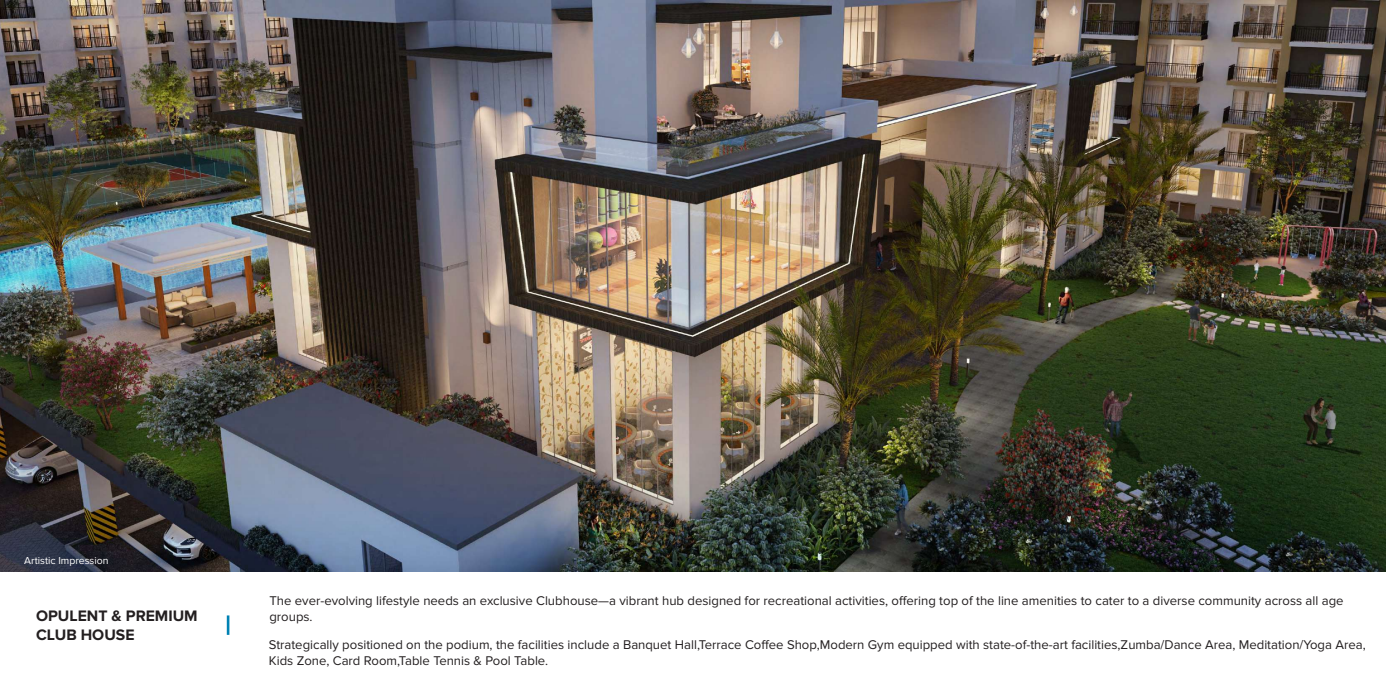
<style>
.page{position:relative;width:1386px;height:693px;background:#fff}
.page>*{position:absolute;margin:0;border:0;box-sizing:border-box;transform-origin:0 0}
.t1{font:700 15.75px "Proxima Nova";color:#231f20}
.t2{font:13.12px/16px "Proxima Nova";color:#231f20}
.t3{font:10.5px "Proxima Nova";color:#fff}
</style>
<div class="page">
<img style="left:0;top:0;width:1386px;height:571px">
<hr style="left:227px;top:615px;width:2px;height:20px;background:#0082b4">
<p class="t3" style="left:24px;top:555px;width:86px">Artistic Impression</p>
<p class="t2" style="left:269px;top:593px;width:1076px">The ever-evolving lifestyle needs an exclusive Clubhouse—a vibrant hub designed for recreational activities, offering top of the line amenities to cater to a diverse community across all age</p>
<p class="t1" style="left:36px;top:608px;width:163px">OPULENT &amp; PREMIUM</p>
<p class="t2" style="left:269px;top:609px;width:45px">groups.</p>
<p class="t1" style="left:36px;top:627px;width:100px">CLUB HOUSE</p>
<p class="t2" style="left:269px;top:637px;width:1098px">Strategically positioned on the podium, the facilities include a Banquet Hall,Terrace Coffee Shop,Modern Gym equipped with state-of-the-art facilities,Zumba/Dance Area, Meditation/Yoga Area,<br>Kids Zone, Card Room,Table Tennis &amp; Pool Table.</p>
</div>
